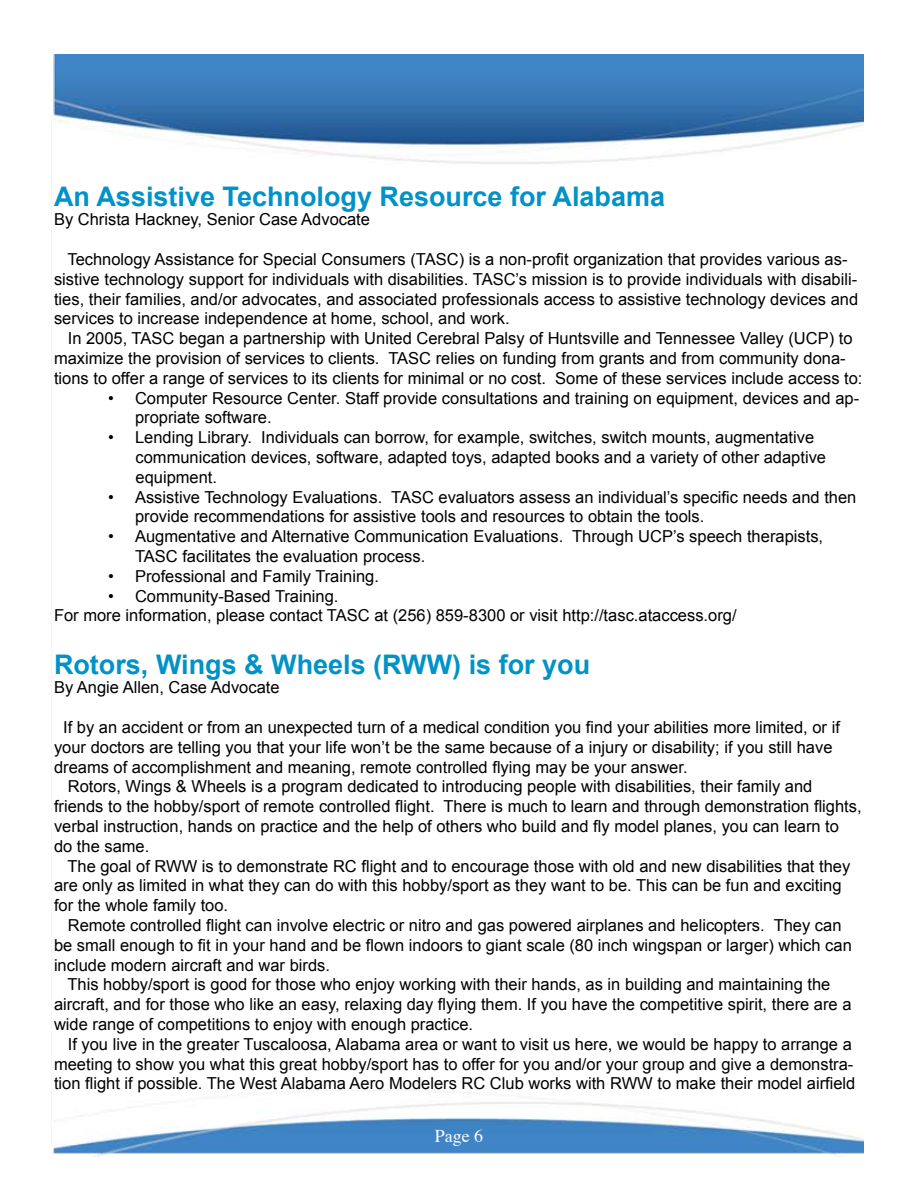
<style>
.page{position:relative;width:918px;height:1188px;background:#fff}
.page>*{position:absolute;margin:0;border:0;box-sizing:border-box;transform-origin:0 0}
.t1{font:700 27px "Arial";color:#0092c8}
.t2{font:18px "Times";color:#fff}
.t3{font:16.5px/19.8px "Arial";color:#000}
</style>
<div class="page">
<img style="left:52px;top:54px;width:812px;height:1103px">
<p class="t1" style="left:54px;top:178px;width:613px">An Assistive Technology Resource for Alabama</p>
<p class="t3" style="left:54px;top:210px;width:318px">By Christa Hackney, Senior Case Advocate</p>
<p class="t3" style="left:54px;top:250px;width:806px;text-indent:13px">Technology Assistance for Special Consumers (TASC) is a non-profit organization that provides various as&shy;sistive technology support for individuals with disabilities. TASC’s mission is to provide individuals with disabili&shy;ties, their families, and/or advocates, and associated professionals access to assistive technology devices and services to increase independence at home, school, and work.</p>
<p class="t3" style="left:54px;top:329px;width:810px;text-indent:14px">In 2005, TASC began a partnership with United Cerebral Palsy of Huntsville and Tennessee Valley (UCP) to maximize the provision of services to clients. TASC relies on funding from grants and from community dona&shy;tions to offer a range of services to its clients for minimal or no cost. Some of these services include access to:</p>
<p class="t3" style="left:135px;top:388px;width:726px;text-indent:-27px">• Computer Resource Center. Staff provide consultations and training on equipment, devices and ap&shy;propriate software.</p>
<p class="t3" style="left:108px;top:428px;width:708px">• Lending Library. Individuals can borrow, for example, switches, switch mounts, augmentative</p>
<p class="t3" style="left:136px;top:448px;width:692px">communication devices, software, adapted toys, adapted books and a variety of other adaptive</p>
<p class="t3" style="left:136px;top:467px;width:83px">equipment.</p>
<p class="t3" style="left:135px;top:487px;width:723px;text-indent:-27px">• Assistive Technology Evaluations. TASC evaluators assess an individual’s specific needs and then provide recommendations for assistive tools and resources to obtain the tools.</p>
<p class="t3" style="left:135px;top:527px;width:690px;text-indent:-27px">• Augmentative and Alternative Communication Evaluations. Through UCP’s speech therapists,<br>TASC facilitates the evaluation process.</p>
<p class="t3" style="left:108px;top:566px;width:272px">• Professional and Family Training.</p>
<p class="t3" style="left:108px;top:586px;width:232px">• Community-Based Training.</p>
<p class="t3" style="left:54px;top:606px;width:684px">For more information, please contact TASC at (256) 859-8300 or visit http://tasc.ataccess.org/</p>
<p class="t1" style="left:54px;top:646px;width:538px">Rotors, Wings &amp; Wheels (RWW) is for you</p>
<p class="t3" style="left:54px;top:678px;width:227px">By Angie Allen, Case Advocate</p>
<p class="t3" style="left:54px;top:718px;width:787px;text-indent:9px">If by an accident or from an unexpected turn of a medical condition you find your abilities more limited, or if your doctors are telling you that your life won’t be the same because of a injury or disability; if you still have dreams of accomplishment and meaning, remote controlled flying may be your answer.</p>
<p class="t3" style="left:54px;top:777px;width:809px;text-indent:14px">Rotors, Wings &amp; Wheels is a program dedicated to introducing people with disabilities, their family and friends to the hobby/sport of remote controlled flight. There is much to learn and through demonstration flights, verbal instruction, hands on practice and the help of others who build and fly model planes, you can learn to</p>
<p class="t3" style="left:54px;top:836px;width:97px">do the same.</p>
<p class="t3" style="left:54px;top:856px;width:798px;text-indent:13px">The goal of RWW is to demonstrate RC flight and to encourage those with old and new disabilities that they are only as limited in what they can do with this hobby/sport as they want to be. This can be fun and exciting for the whole family too.</p>
<p class="t3" style="left:54px;top:916px;width:799px;text-indent:14px">Remote controlled flight can involve electric or nitro and gas powered airplanes and helicopters. They can be small enough to fit in your hand and be flown indoors to giant scale (80 inch wingspan or larger) which can include modern aircraft and war birds.</p>
<p class="t3" style="left:54px;top:975px;width:799px;text-indent:13px">This hobby/sport is good for those who enjoy working with their hands, as in building and maintaining the aircraft, and for those who like an easy, relaxing day flying them. If you have the competitive spirit, there are a wide range of competitions to enjoy with enough practice.</p>
<p class="t3" style="left:54px;top:1034px;width:803px;text-indent:14px">If you live in the greater Tuscaloosa, Alabama area or want to visit us here, we would be happy to arrange a meeting to show you what this great hobby/sport has to offer for you and/or your group and give a demonstra&shy;tion flight if possible. The West Alabama Aero Modelers RC Club works with RWW to make their model airfield</p>
<p class="t2" style="left:435px;top:1119px;width:50px">Page 6</p>
</div>
